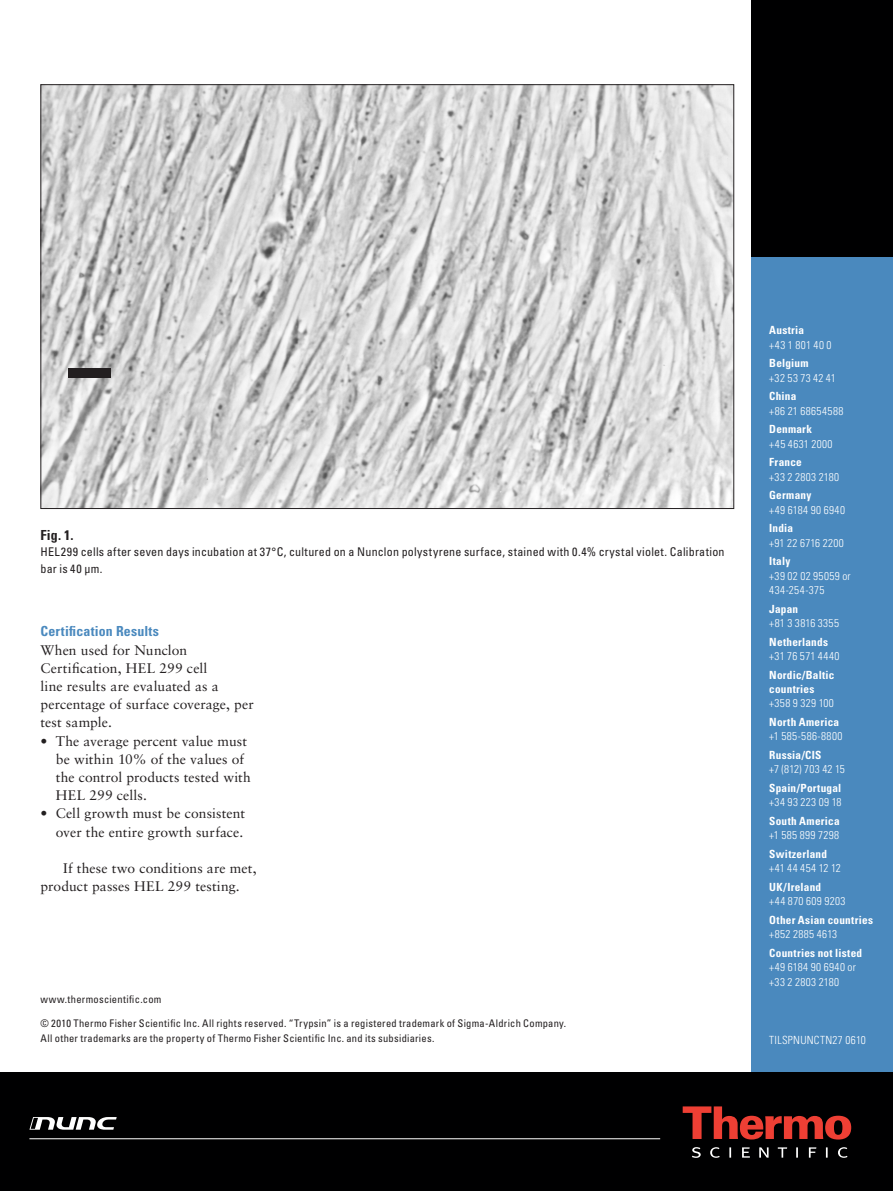
<style>
.page{position:relative;width:893px;height:1191px;background:#fff}
.page>*{position:absolute;margin:0;border:0;box-sizing:border-box;transform-origin:0 0}
.Body_copy{font:13.8px/18.1px "Sabon LT Std";letter-spacing:.01em;color:#231f20}
.Section_heads{font:700 condensed 13.8px "Univers LT Std";letter-spacing:.015em;color:#4a89be}
.Margin_Heads{font:700 condensed 13.8px "Univers LT Std";color:#231f20}
.Captions{font:condensed 12px/16.5px "Univers LT Std";letter-spacing:.02em;color:#231f20}
.Adresses{font:300 condensed 11.25px/14.2px "Univers LT Std";letter-spacing:.035em;color:#fff}
.Adresses_Headline{font:700 condensed 11.25px/14.2px "Univers LT Std";letter-spacing:.02em;color:#fff}
.Adresses_Headline-2{font:300 condensed 11.25px/14.2px "Univers LT Std";letter-spacing:.04em;color:#fff}
.Adresses-2{font:300 condensed 11.25px "Univers LT Std";letter-spacing:.015em;color:#fff}
.Trademark_Text{font:condensed 10.5px/15px "Univers LT Std";letter-spacing:.025em;color:#231f20}
.s1{font-weight:700}
</style>
<div class="page">
<div style="left:752px;top:0;width:141px;height:257px;background:#000001"></div>
<div style="left:752px;top:257px;width:141px;height:934px;background:#4a89be"></div>
<div style="left:0;top:1072px;width:893px;height:119px;background:#000001"></div>
<svg style="left:683px;top:1106px;width:168px;height:33px"></svg>
<svg style="left:692px;top:1147px;width:156px;height:10px"></svg>
<hr style="left:29px;top:1138px;width:631px;height:1px;background:#fff">
<svg style="left:29px;top:1117px;width:88px;height:12px"></svg>
<img style="left:42px;top:86px;width:690px;height:421px">
<div style="left:68px;top:369px;width:42px;height:9px;background:#231f20"></div>
<p class="Margin_Heads" style="left:40px;top:526px;width:34px">Fig. 1.</p>
<p class="Captions" style="left:40px;top:544px;width:686px">HEL299 cells after seven days incubation at 37°C, cultured on a Nunclon polystyrene surface, stained with 0.4% crystal violet. Calibration bar is 40 µm.</p>
<p class="Section_heads" style="left:40px;top:623px;width:120px">Certification Results</p>
<p class="Body_copy" style="left:40px;top:640px;width:215px">When used for Nunclon<br>Certification, HEL 299 cell<br>line results are evaluated as a percentage of surface coverage, per test sample.</p>
<p class="Body_copy" style="left:56px;top:731px;width:197px;text-indent:-15px">• The average percent value must be within 10% of the values of the control products tested with<br>HEL 299 cells.</p>
<p class="Body_copy" style="left:40px;top:804px;width:206px;text-align:right">• Cell growth must be consistent over the entire growth surface.</p>
<p class="Body_copy" style="left:40px;top:859px;width:218px;text-indent:23px">If these two conditions are met, product passes HEL 299 testing.</p>
<p class="Trademark_Text" style="left:40px;top:992px;width:122px">www.thermoscientific.com</p>
<p class="Trademark_Text" style="left:40px;top:1015px;width:527px">© 2010 Thermo Fisher Scientific Inc. All rights reserved. “Trypsin” is a registered trademark of Sigma-Aldrich Company.<br>All other trademarks are the property of Thermo Fisher Scientific Inc. and its subsidiaries.</p>
<p class="Adresses_Headline" style="left:769px;top:323px;width:36px">Austria</p>
<p class="Adresses" style="left:769px;top:337px;width:64px">+43 1 801 40 0</p>
<p class="Adresses_Headline" style="left:769px;top:356px;width:41px">Belgium</p>
<p class="Adresses" style="left:769px;top:370px;width:68px">+32 53 73 42 41</p>
<p class="Adresses_Headline" style="left:769px;top:389px;width:29px">China</p>
<p class="Adresses" style="left:769px;top:403px;width:76px">+86 21 68654588</p>
<p class="Adresses_Headline" style="left:769px;top:422px;width:44px">Denmark</p>
<p class="Adresses" style="left:769px;top:436px;width:65px">+45 4631 2000</p>
<p class="Adresses_Headline" style="left:769px;top:455px;width:34px">France</p>
<p class="Adresses" style="left:769px;top:469px;width:71px">+33 2 2803 2180</p>
<p class="Adresses_Headline" style="left:769px;top:488px;width:44px">Germany</p>
<p class="Adresses" style="left:769px;top:502px;width:77px">+49 6184 90 6940</p>
<p class="Adresses_Headline" style="left:769px;top:521px;width:25px">India</p>
<p class="Adresses" style="left:769px;top:535px;width:76px">+91 22 6716 2200</p>
<p class="Adresses_Headline" style="left:769px;top:554px;width:23px">Italy</p>
<p class="Adresses" style="left:769px;top:568px;width:83px">+39 02 02 95059 or<br>434-254-375</p>
<p class="Adresses_Headline" style="left:769px;top:601px;width:30px">Japan</p>
<p class="Adresses" style="left:769px;top:616px;width:71px">+81 3 3816 3355</p>
<p class="Adresses_Headline" style="left:769px;top:634px;width:60px">Netherlands</p>
<p class="Adresses" style="left:769px;top:649px;width:72px">+31 76 571 4440</p>
<p class="Adresses_Headline" style="left:769px;top:667px;width:67px">Nordic/Baltic countries</p>
<p class="Adresses" style="left:769px;top:696px;width:66px">+358 9 329 100</p>
<p class="Adresses_Headline" style="left:769px;top:715px;width:71px">North America</p>
<p class="Adresses" style="left:769px;top:729px;width:75px">+1 585-586-8800</p>
<p class="Adresses_Headline" style="left:769px;top:748px;width:54px">Russia/CIS</p>
<p class="Adresses-2" style="left:769px;top:762px;width:77px">+7 (812) 703 42 15</p>
<p class="Adresses_Headline" style="left:769px;top:781px;width:74px">Spain/Portugal</p>
<p class="Adresses" style="left:769px;top:795px;width:74px">+34 93 223 09 18</p>
<p class="Adresses_Headline" style="left:769px;top:814px;width:72px">South America</p>
<p class="Adresses" style="left:769px;top:828px;width:71px">+1 585 899 7298</p>
<p class="Adresses_Headline" style="left:769px;top:847px;width:59px">Switzerland</p>
<p class="Adresses-2" style="left:769px;top:861px;width:73px">+41 44 454 12 12</p>
<p class="Adresses_Headline" style="left:769px;top:880px;width:53px">UK/Ireland</p>
<p class="Adresses" style="left:769px;top:894px;width:78px">+44 870 609 9203</p>
<p class="Adresses_Headline" style="left:769px;top:913px;width:105px">Other Asian countries</p>
<p class="Adresses" style="left:769px;top:927px;width:69px">+852 2885 4613</p>
<p class="Adresses_Headline-2" style="left:769px;top:946px;width:94px"><span class="s1">Countries not listed </span>+49 6184 90 6940 or +33 2 2803 2180</p>
<p class="Adresses" style="left:769px;top:1032px;width:98px">TILSPNUNCTN27 0610</p>
</div>
